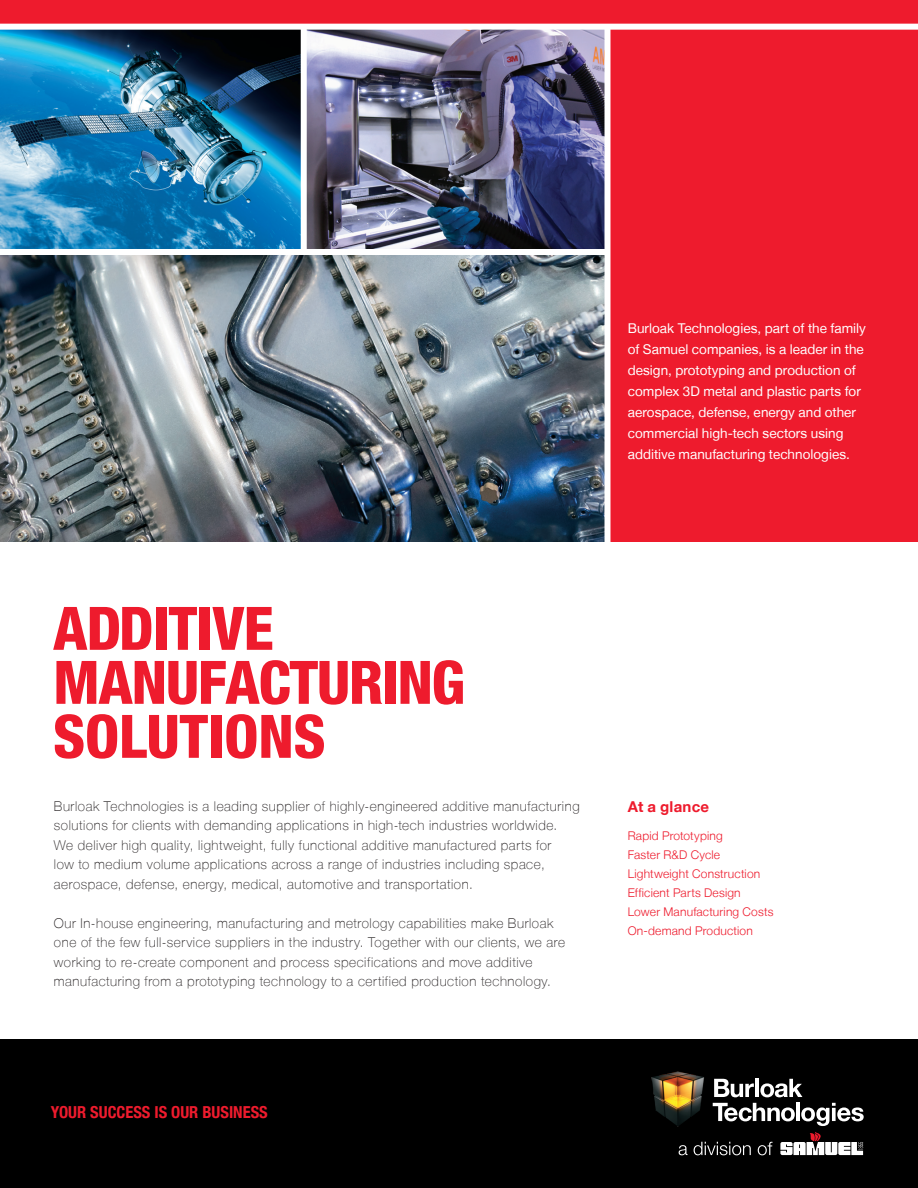
<style>
.page{position:relative;width:918px;height:1188px;background:#fff}
.page>*{position:absolute;margin:0;border:0;box-sizing:border-box;transform-origin:0 0}
.t1{font:800 condensed 60px/54px "Helvetica Neue LT";letter-spacing:-.015em;color:#ee1b2d}
.t2{font:700 condensed 16.5px "Helvetica Neue LT";color:#ee1b2d}
.t3{font:700 15px "Helvetica Neue LT";letter-spacing:.015em;color:#ee1b2d}
.t4{font:100 13.5px/19.5px "Helvetica Neue LT";letter-spacing:.04em;color:#231f20}
.t5{font:13.5px/21px "Helvetica Neue LT";color:#fff}
.t6{font:300 12px/18.9px "Helvetica Neue LT";letter-spacing:.015em;color:#ee1b2d}
</style>
<div class="page">
<div style="left:0;top:1040px;width:918px;height:148px;background:#000"></div>
<div style="left:608px;top:27px;width:310px;height:515px;background:#ee1b2d"></div>
<div style="left:0;top:0;width:918px;height:27px;background:#ee1b2d"></div>
<svg style="left:714px;top:1079px;width:40px;height:18px"></svg>
<hr style="left:755px;top:1079px;width:4px;height:18px;background:#fff">
<svg style="left:760px;top:1079px;width:42px;height:18px"></svg>
<svg style="left:713px;top:1103px;width:82px;height:18px"></svg>
<hr style="left:796px;top:1103px;width:4px;height:18px;background:#fff">
<svg style="left:801px;top:1103px;width:63px;height:23px"></svg>
<img style="left:651px;top:1071px;width:53px;height:56px">
<svg style="left:679px;top:1142px;width:94px;height:13px"></svg>
<svg style="left:780px;top:1132px;width:83px;height:23px"></svg>
<img style="left:0;top:30px;width:604px;height:512px">
<div style="left:604px;top:27px;width:6px;height:528px;background:#fff"></div>
<div style="left:0;top:24px;width:918px;height:6px;background:#fff"></div>
<div style="left:0;top:249px;width:608px;height:6px;background:#fff"></div>
<div style="left:301px;top:27px;width:6px;height:225px;background:#fff"></div>
<p class="t5" style="left:628px;top:317px;width:240px">Burloak Technologies, part of the family of Samuel companies, is a leader in the design, prototyping and production of complex 3D metal and plastic parts for aerospace, defense, energy and other commercial high-tech sectors using additive manufacturing technologies.</p>
<h1 class="t1" style="left:53px;top:600px;width:413px">ADDITIVE<br>MANUFACTURING<br>SOLUTIONS</h1>
<p class="t4" style="left:54px;top:796px;width:527px">Burloak Technologies is a leading supplier of highly-engineered additive manufacturing solutions for clients with demanding applications in high-tech industries worldwide.<br>We deliver high quality, lightweight, fully functional additive manufactured parts for<br>low to medium volume applications across a range of industries including space, aerospace, defense, energy, medical, automotive and transportation.</p>
<p class="t4" style="left:54px;top:913px;width:513px">Our In-house engineering, manufacturing and metrology capabilities make Burloak one of the few full-service suppliers in the industry. Together with our clients, we are working to re-create component and process specifications and move additive manufacturing from a prototyping technology to a certified production technology.</p>
<p class="t2" style="left:51px;top:1102px;width:219px">YOUR SUCCESS IS OUR BUSINESS</p>
<p class="t3" style="left:628px;top:797px;width:83px">At a glance</p>
<p class="t6" style="left:628px;top:826px;width:147px">Rapid Prototyping<br>Faster R&amp;D Cycle<br>Lightweight Construction<br>Efficient Parts Design<br>Lower Manufacturing Costs<br>On-demand Production</p>
</div>
